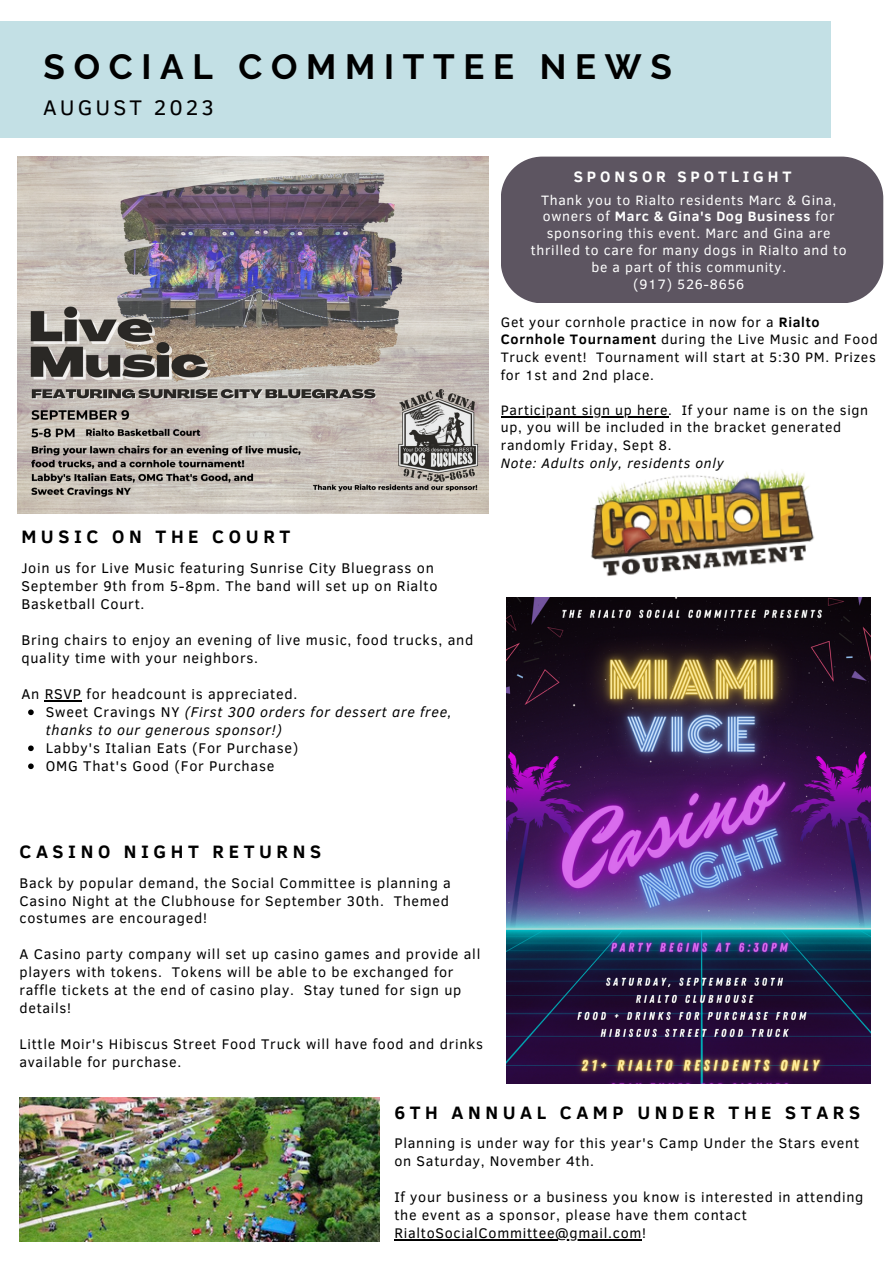
<style>
.page{position:relative;width:893px;height:1264px;background:#fff}
.page>*{position:absolute;margin:0;border:0;box-sizing:border-box;transform-origin:0 0}
.t1{font:700 34.95px "Raleway";letter-spacing:.25em;color:#000}
.t2{font:21.6px "Clear Sans";letter-spacing:.14em;color:#000001}
.t3{font:700 18.45px "Clear Sans";letter-spacing:.25em;color:#000}
.t4{font:700 15.45px "Clear Sans";letter-spacing:.25em;color:#fff}
.t5{font:14.4px/18px "Clear Sans";letter-spacing:.05em;color:#000}
.t6{font:italic 14.4px/18px "Clear Sans";letter-spacing:.05em;color:#000}
.t7{font:14.25px/18px "Clear Sans";letter-spacing:.05em;color:#000}
.t8{font:13.95px/17.5px "Clear Sans";letter-spacing:.05em;color:#000}
.t9{font:13.95px/16.8px "Clear Sans";letter-spacing:.05em;color:#fff;text-align:center}
.t10{font:italic 13.95px "Clear Sans";letter-spacing:.05em;color:#000}
.s1{font-style:normal}
.s2{font-weight:700}
</style>
<div class="page">
<img style="left:18px;top:157px;width:471px;height:356px">
<img style="left:506px;top:597px;width:364px;height:486px">
<div style="left:0;top:21px;width:831px;height:117px;background:#c3e0e5"></div>
<img style="left:19px;top:1097px;width:360px;height:144px">
<div style="left:501px;top:157px;width:382px;height:146px;background:#5d5561"></div>
<img style="left:591px;top:470px;width:224px;height:106px">
<svg style="left:28px;top:709px;width:6px;height:6px"></svg>
<svg style="left:28px;top:745px;width:6px;height:6px"></svg>
<svg style="left:28px;top:763px;width:6px;height:6px"></svg>
<hr style="left:45px;top:700px;width:37px;height:1px;background:#000">
<hr style="left:394px;top:1239px;width:248px;height:1px;background:#000">
<hr style="left:500px;top:416px;width:168px;height:1px;background:#000">
<p class="t1" style="left:44px;top:46px;width:629px">SOCIAL COMMITTEE NEWS</p>
<p class="t2" style="left:43px;top:92px;width:172px">AUGUST 2023</p>
<p class="t3" style="left:21px;top:523px;width:270px">MUSIC ON THE COURT</p>
<p class="t5" style="left:21px;top:558px;width:417px">Join us for Live Music featuring Sunrise City Bluegrass on<br>September 9th from 5-8pm. The band will set up on Rialto<br>Basketball Court.</p>
<p class="t5" style="left:21px;top:630px;width:453px">Bring chairs to enjoy an evening of live music, food trucks, and quality time with your neighbors.</p>
<p class="t5" style="left:21px;top:684px;width:277px">An RSVP for headcount is appreciated.</p>
<p class="t6" style="left:46px;top:702px;width:407px"><span class="s1">Sweet Cravings NY</span> (First 300 orders for dessert are free, thanks to our generous sponsor!)</p>
<p class="t5" style="left:46px;top:738px;width:254px">Labby's Italian Eats (For Purchase)</p>
<p class="t5" style="left:46px;top:756px;width:230px">OMG That's Good (For Purchase</p>
<p class="t4" style="left:573px;top:165px;width:219px">SPONSOR SPOTLIGHT</p>
<p class="t9" style="left:530px;top:190px;width:317px">Thank you to Rialto residents Marc &amp; Gina, owners of <span class="s2">Marc &amp; Gina's Dog Business</span> for sponsoring this event. Marc and Gina are thrilled to care for many dogs in Rialto and to be a part of this community.</p>
<p class="t9" style="left:633px;top:275px;width:112px">(917) 526-8656</p>
<p class="t8" style="left:500px;top:312px;width:378px">Get your cornhole practice in now for a <span class="s2">Rialto Cornhole Tournament</span> during the Live Music and Food Truck event! Tournament will start at 5:30 PM. Prizes for 1st and 2nd place.</p>
<p class="t8" style="left:500px;top:400px;width:369px">Participant sign up here. If your name is on the sign up, you will be included in the bracket generated randomly Friday, Sept 8.</p>
<p class="t10" style="left:500px;top:452px;width:224px">Note: Adults only, residents only</p>
<p class="t3" style="left:19px;top:837px;width:303px">CASINO NIGHT RETURNS</p>
<p class="t7" style="left:19px;top:872px;width:433px">Back by popular demand, the Social Committee is planning a<br>Casino Night at the Clubhouse for September 30th. Themed costumes are encouraged!</p>
<p class="t7" style="left:19px;top:944px;width:462px">A Casino party company will set up casino games and provide all players with tokens. Tokens will be able to be exchanged for raffle tickets at the end of casino play. Stay tuned for sign up details!</p>
<p class="t7" style="left:19px;top:1034px;width:465px">Little Moir's Hibiscus Street Food Truck will have food and drinks available for purchase.</p>
<p class="t3" style="left:394px;top:1098px;width:467px">6TH ANNUAL CAMP UNDER THE STARS</p>
<p class="t7" style="left:394px;top:1133px;width:466px">Planning is under way for this year's Camp Under the Stars event on Saturday, November 4th.</p>
<p class="t7" style="left:394px;top:1187px;width:470px">If your business or a business you know is interested in attending the event as a sponsor, please have them contact<br>RialtoSocialCommittee@gmail.com!</p>
</div>
